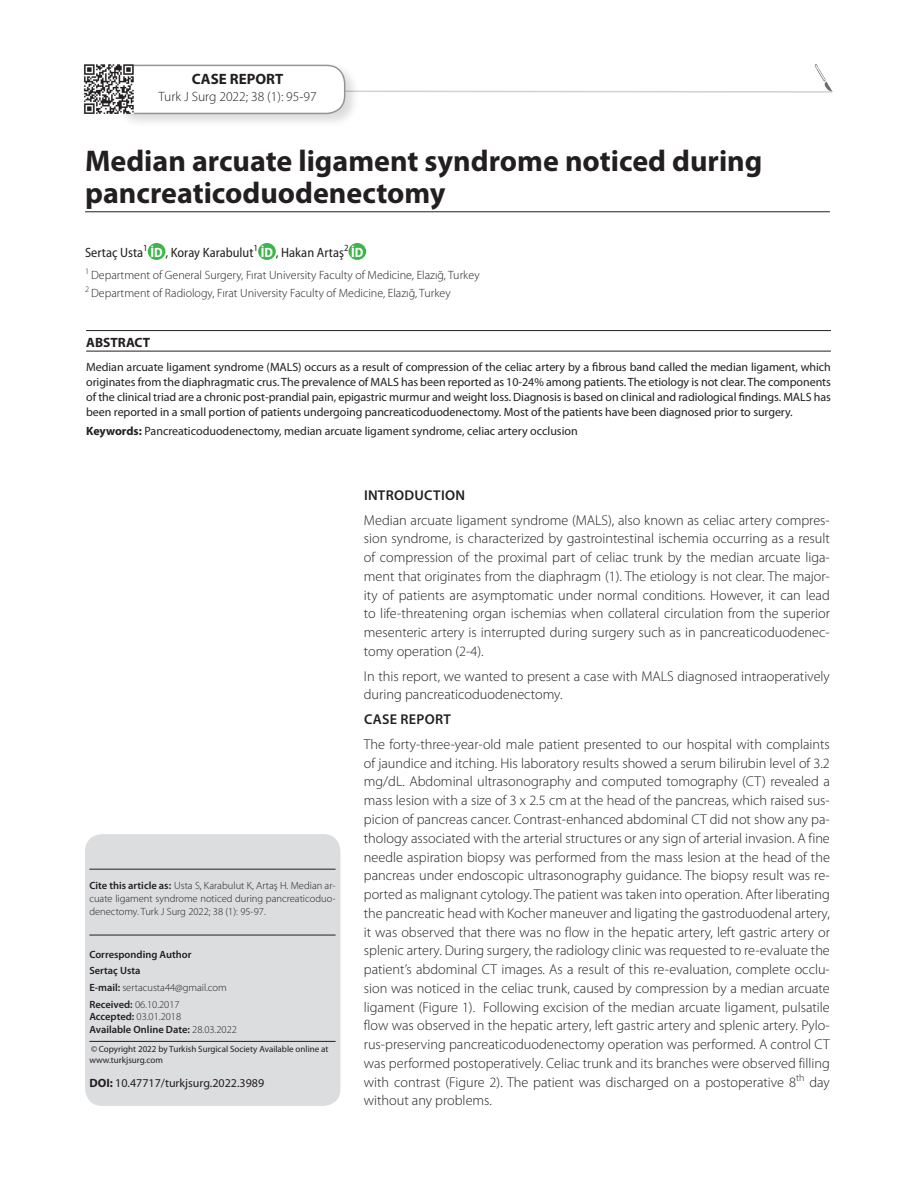
<style>
.page{position:relative;width:915px;height:1191px;background:#fff}
.page>*{position:absolute;margin:0;border:0;box-sizing:border-box;transform-origin:0 0}
.t1{font:700 30px/31.5px "Myriad Pro";color:#231f20}
.t2{font:700 15px "Myriad Pro";color:#231f20}
.t3{font:300 14.25px/18.8px "Myriad Pro";color:#231f20;text-align:justify}
.t4{font:600 14.25px "Myriad Pro";letter-spacing:.02em;color:#231f20}
.t5{font:semi-condensed 13.5px "Myriad Pro";color:#231f20}
.t6{font:300 13.5px "Myriad Pro";color:#231f20}
.t7{font:700 13.5px "Myriad Pro";color:#231f20}
.t8{font:12px/15px "Myriad Pro";color:#231f20;text-align:justify}
.t9{font:300 12px/17.7px "Myriad Pro";color:#231f20}
.t10{font:300 10.5px/12.8px "Myriad Pro";color:#231f20;text-align:justify}
.t11{font:600 10.5px/15.6px "Myriad Pro";color:#231f20}
.t12{font:9px/10.5px "Myriad Pro";color:#231f20}
.s1{font-weight:700;color:#fff}
.s2{font-weight:700}
.s3{font-weight:600}
.s4{font-weight:300}
</style>
<div class="page">
<svg style="left:359px;top:90px;width:474px;height:3px"></svg>
<div style="left:113px;top:62px;width:246px;height:66px;background:#231f20;opacity:.16"></div>
<div style="left:116px;top:65px;width:228px;height:48px;background:#fff;border-radius:18px"></div>
<div style="left:115px;top:65px;width:230px;height:49px;border:2px solid #939598;border-radius:18px"></div>
<div style="left:148px;top:243px;width:17px;height:17px;background:#3db54a;border-radius:50%"></div>
<div style="left:258px;top:243px;width:18px;height:17px;background:#3db54a;border-radius:50%"></div>
<div style="left:348px;top:243px;width:18px;height:17px;background:#3db54a;border-radius:50%"></div>
<hr style="left:85px;top:211px;width:744px;height:1px;background:#231f20">
<div style="left:85px;top:834px;width:255px;height:272px;background:#dcdddf;border-radius:17px"></div>
<hr style="left:89px;top:868px;width:246px;height:1px;background:#231f20">
<hr style="left:89px;top:934px;width:246px;height:1px;background:#231f20">
<hr style="left:89px;top:1041px;width:246px;height:1px;background:#231f20">
<hr style="left:86px;top:351px;width:744px;height:1px;background:#231f20">
<hr style="left:86px;top:330px;width:744px;height:1px;background:#231f20">
<img style="left:814px;top:64px;width:17px;height:27px">
<img style="left:83px;top:64px;width:50px;height:50px">
<p class="t2" style="left:192px;top:71px;width:93px">CASE REPORT</p>
<p class="t6" style="left:158px;top:89px;width:160px">Turk J Surg 2022; 38 (1): 95-97</p>
<h1 class="t1" style="left:85px;top:146px;width:678px">Median arcuate ligament syndrome noticed during pancreaticoduodenectomy</h1>
<p class="t5" style="left:85px;top:245px;width:280px">Sertaç Usta<sup>1</sup> <span class="s1">İD</span> , Koray Karabulut<sup>1</sup> <span class="s1">İD</span> , Hakan Artaş<sup>2</sup> <span class="s1">İD</span></p>
<p class="t9" style="left:85px;top:266px;width:396px"><sup>1</sup> Department of General Surgery, Fırat University Faculty of Medicine, Elazığ, Turkey<br><sup>2</sup> Department of Radiology, Fırat University Faculty of Medicine, Elazığ, Turkey</p>
<p class="t7" style="left:86px;top:335px;width:65px">ABSTRACT</p>
<p class="t8" style="left:86px;top:359px;width:746px">Median arcuate ligament syndrome (MALS) occurs as a result of compression of the celiac artery by a fibrous band called the median ligament, which originates from the diaphragmatic crus. The prevalence of MALS has been reported as 10-24% among patients. The etiology is not clear. The components of the clinical triad are a chronic post-prandial pain, epigastric murmur and weight loss. Diagnosis is based on clinical and radiological findings. MALS has been reported in a small portion of patients undergoing pancreaticoduodenectomy. Most of the patients have been diagnosed prior to surgery.</p>
<p class="t8" style="left:86px;top:424px;width:493px"><span class="s2">Keywords:</span> Pancreaticoduodenectomy, median arcuate ligament syndrome, celiac artery occlusion</p>
<p class="t10" style="left:89px;top:879px;width:248px"><span class="s3">Cite this article as:</span> Usta S, Karabulut K, Artaş H. Median ar&shy;cuate ligament syndrome noticed during pancreaticoduo&shy;denectomy. Turk J Surg 2022; 38 (1): 95-97.</p>
<p class="t11" style="left:89px;top:947px;width:104px">Corresponding Author<br>Sertaç Usta</p>
<p class="t10" style="left:89px;top:979px;width:139px;line-height:17px"><span class="s3">E-mail:</span> sertacusta44@gmail.com<br><span class="s3">Received:</span> 06.10.2017</p>
<p class="t11" style="left:89px;top:1010px;width:149px;line-height:12.8px">Accepted: <span class="s4">03.01.2018<br></span>Available Online Date: <span class="s4">28.03.2022</span></p>
<p class="t12" style="left:89px;top:1044px;width:240px">©Copyright 2022 by Turkish Surgical Society Available online at www.turkjsurg.com</p>
<p class="t8" style="left:89px;top:1075px;width:176px"><span class="s2">DOI:</span> 10.47717/turkjsurg.2022.3989</p>
<p class="t4" style="left:364px;top:487px;width:32px">Introduc</p>
<p class="t4" style="left:433px;top:487px;width:33px">tIon</p>
<p class="t3" style="left:364px;top:511px;width:467px">Median arcuate ligament syndrome (MALS), also known as celiac artery compres&shy;sion syndrome, is characterized by gastrointestinal ischemia occurring as a result of compression of the proximal part of celiac trunk by the median arcuate liga&shy;ment that originates from the diaphragm (1). The etiology is not clear. The major&shy;ity of patients are asymptomatic under normal conditions. However, it can lead to life-threatening organ ischemias when collateral circulation from the superior mesenteric artery is interrupted during surgery such as in pancreaticoduodenec&shy;tomy operation (2-4).</p>
<p class="t3" style="left:364px;top:667px;width:467px">In this report, we wanted to present a case with MALS diagnosed intraoperatively during pancreaticoduodenectomy.</p>
<p class="t4" style="left:364px;top:711px;width:88px">CASE re port</p>
<p class="t3" style="left:364px;top:735px;width:467px">The forty-three-year-old male patient presented to our hospital with complaints of jaundice and itching. His laboratory results showed a serum bilirubin level of 3.2 mg/dL. Abdominal ultrasonography and computed tomography (CT) revealed a mass lesion with a size of 3 x 2.5 cm at the head of the pancreas, which raised sus&shy;picion of pancreas cancer. Contrast-enhanced abdominal CT did not show any pa&shy;thology associated with the arterial structures or any sign of arterial invasion. A fine needle aspiration biopsy was performed from the mass lesion at the head of the pancreas under endoscopic ultrasonography guidance. The biopsy result was re&shy;ported as malignant cytology. The patient was taken into operation. After liberating the pancreatic head with Kocher maneuver and ligating the gastroduodenal artery, it was observed that there was no flow in the hepatic artery, left gastric artery or splenic artery. During surgery, the radiology clinic was requested to re-evaluate the patient’s abdominal CT images. As a result of this re-evaluation, complete occlu&shy;sion was noticed in the celiac trunk, caused by compression by a median arcuate ligament (Figure 1). Following excision of the median arcuate ligament, pulsatile flow was observed in the hepatic artery, left gastric artery and splenic artery. Pylo&shy;rus-preserving pancreaticoduodenectomy operation was performed. A control CT was performed postoperatively. Celiac trunk and its branches were observed filling with contrast (Figure 2). The patient was discharged on a postoperative 8<sup>th</sup> day without any problems.</p>
</div>
